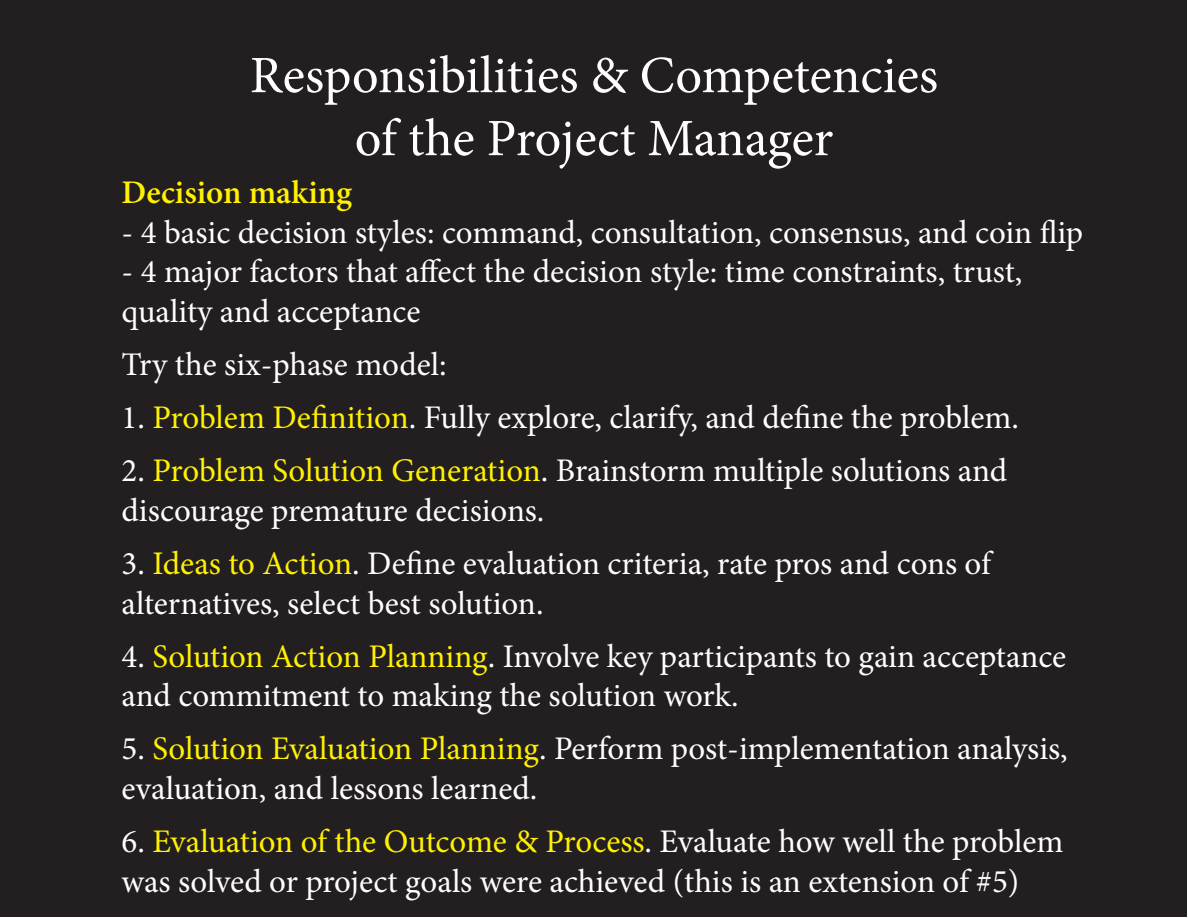
<style>
.page{position:relative;width:1188px;height:918px;background:#fff}
.page>*{position:absolute;margin:0;border:0;box-sizing:border-box;transform-origin:0 0}
.t1{font:52.5px/63px "Minion Pro";color:#fff;text-align:center}
.t2{font:33px/39.6px "Minion Pro";letter-spacing:-.005em;color:#fff}
.t3{font:600 33px "Minion Pro";color:#fff101}
.s1{color:#fff101}
</style>
<div class="page">
<div style="left:1px;top:1px;width:1186px;height:916px;background:#231f20"></div>
<h1 class="t1" style="left:250px;top:44px;width:690px">Responsibilities &amp; Competencies of the Project Manager</h1>
<p class="t3" style="left:122px;top:170px;width:232px">Decision making</p>
<p class="t2" style="left:122px;top:213px;width:963px">- 4 basic decision styles: command, consultation, consensus, and coin flip</p>
<p class="t2" style="left:122px;top:252px;width:902px">- 4 major factors that affect the decision style: time constraints, trust, quality and acceptance</p>
<p class="t2" style="left:122px;top:345px;width:327px">Try the six-phase model:</p>
<p class="t2" style="left:122px;top:398px;width:899px">1. <span class="s1">Problem Definition</span>. Fully explore, clarify, and define the problem.</p>
<p class="t2" style="left:122px;top:451px;width:887px">2. <span class="s1">Problem Solution Generation</span>. Brainstorm multiple solutions and discourage premature decisions.</p>
<p class="t2" style="left:122px;top:544px;width:871px">3. <span class="s1">Ideas to Action</span>. Define evaluation criteria, rate pros and cons of alternatives, select best solution.</p>
<p class="t2" style="left:122px;top:637px;width:946px">4. <span class="s1">Solution Action Planning</span>. Involve key participants to gain acceptance and commitment to making the solution work.</p>
<p class="t2" style="left:122px;top:729px;width:948px">5. <span class="s1">Solution Evaluation Planning</span>. Perform post-implementation analysis, evaluation, and lessons learned.</p>
<p class="t2" style="left:122px;top:822px;width:944px">6. <span class="s1">Evaluation of the Outcome &amp; Process</span>. Evaluate how well the problem was solved or project goals were achieved (this is an extension of #5)</p>
</div>
